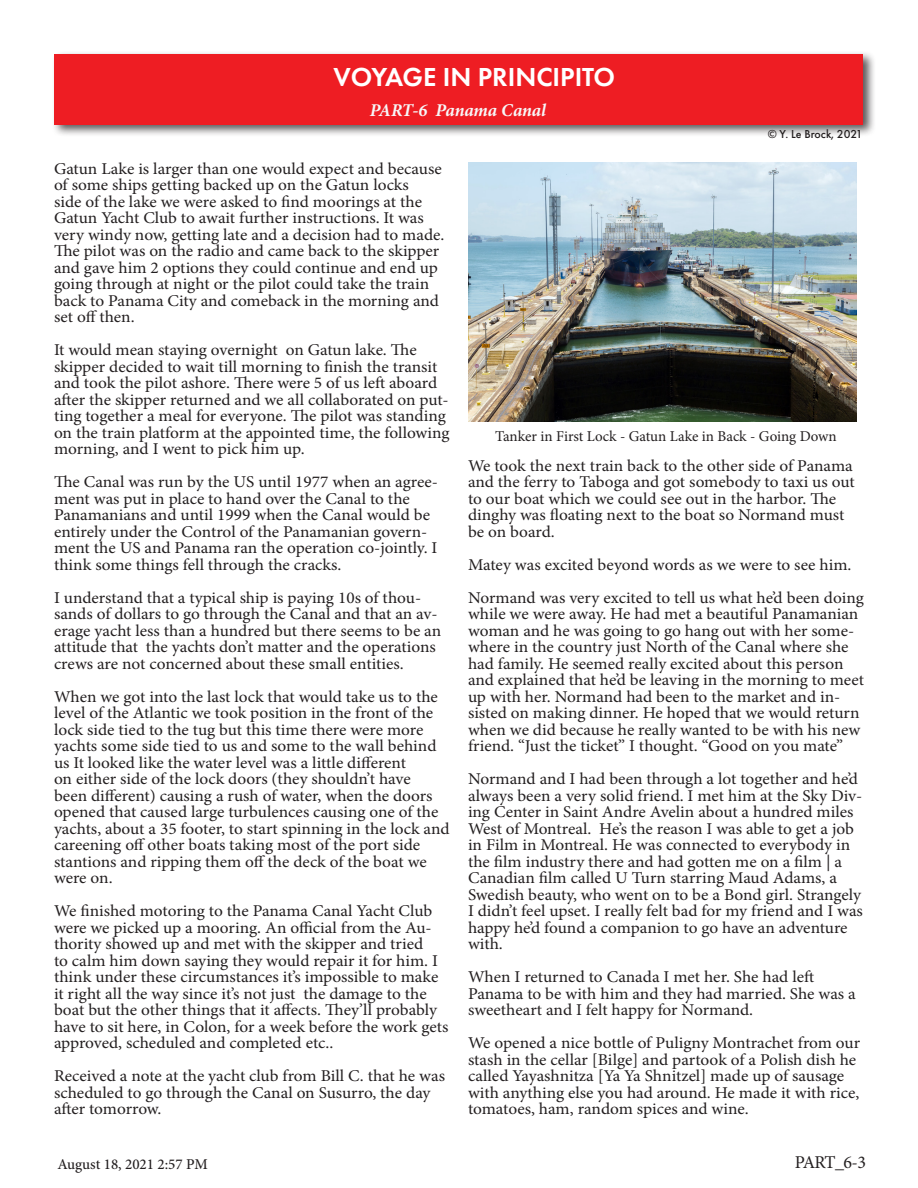
<style>
.page{position:relative;width:918px;height:1188px;background:#fff}
.page>*{position:absolute;margin:0;border:0;box-sizing:border-box;transform-origin:0 0}
.t1{font:600 27px "Futura PT";color:#fff}
.t2{font:italic 700 18px "Minion Pro";letter-spacing:-.01em;color:#f7f7f8}
.t3{font:18px "Minion Pro";color:#231f20}
.t4{font:16.5px/16.5px "Minion Pro";letter-spacing:-.005em;color:#231f20;scale:1.05 1}
.t5{font:15px "Minion Pro";color:#231f20}
.t6{font:500 15px "Minion Pro";color:#231f20}
.t7{font:500 12px "Futura PT";color:#231f20}
</style>
<div class="page">
<div style="left:51px;top:51px;width:825px;height:87px;background:#231f20;opacity:.75"></div>
<div style="left:55px;top:54px;width:808px;height:71px;background:#ee1d23"></div>
<img style="left:468px;top:162px;width:389px;height:259px">
<h1 class="t1" style="left:333px;top:60px;width:283px">VOYAGE IN PRINCIPITO</h1>
<p class="t2" style="left:370px;top:97px;width:178px">PART-6 Panama Canal</p>
<p class="t7" style="left:768px;top:127px;width:96px">© Y. Le Brock, 2021</p>
<p class="t4" style="left:54px;top:161px;width:373px">Gatun Lake is larger than one would expect and because of some ships getting backed up on the Gatun locks<br>side of the lake we were asked to find moorings at the Gatun Yacht Club to await further instructions. It was very windy now, getting late and a decision had to made.<br>The pilot was on the radio and came back to the skipper and gave him 2 options they could continue and end up going through at night or the pilot could take the train back to Panama City and comeback in the morning and set off then.</p>
<p class="t4" style="left:54px;top:342px;width:378px">It would mean staying overnight on Gatun lake. The skipper decided to wait till morning to finish the transit and took the pilot ashore. There were 5 of us left aboard after the skipper returned and we all collaborated on put&shy;ting together a meal for everyone. The pilot was standing on the train platform at the appointed time, the following morning, and I went to pick him up.</p>
<p class="t4" style="left:54px;top:474px;width:367px">The Canal was run by the US until 1977 when an agree&shy;ment was put in place to hand over the Canal to the Panamanians and until 1999 when the Canal would be entirely under the Control of the Panamanian govern&shy;ment the US and Panama ran the operation co-jointly. I think some things fell through the cracks.</p>
<p class="t4" style="left:54px;top:590px;width:370px">I understand that a typical ship is paying 10s of thou&shy;sands of dollars to go through the Canal and that an av&shy;erage yacht less than a hundred but there seems to be an attitude that the yachts don’t matter and the operations crews are not concerned about these small entities.</p>
<p class="t4" style="left:54px;top:689px;width:378px">When we got into the last lock that would take us to the level of the Atlantic we took position in the front of the lock side tied to the tug but this time there were more yachts some side tied to us and some to the wall behind us It looked like the water level was a little different<br>on either side of the lock doors (they shouldn’t have<br>been different) causing a rush of water, when the doors opened that caused large turbulences causing one of the yachts, about a 35 footer, to start spinning in the lock and careening off other boats taking most of the port side stantions and ripping them off the deck of the boat we were on.</p>
<p class="t4" style="left:54px;top:903px;width:377px">We finished motoring to the Panama Canal Yacht Club were we picked up a mooring. An official from the Au&shy;thority showed up and met with the skipper and tried<br>to calm him down saying they would repair it for him. I think under these circumstances it’s impossible to make it right all the way since it’s not just the damage to the boat but the other things that it affects. They’ll probably have to sit here, in Colon, for a week before the work gets approved, scheduled and completed etc..</p>
<p class="t4" style="left:54px;top:1068px;width:374px">Received a note at the yacht club from Bill C. that he was scheduled to go through the Canal on Susurro, the day after tomorrow.</p>
<p class="t5" style="left:495px;top:426px;width:343px">Tanker in First Lock - Gatun Lake in Back - Going Down</p>
<p class="t4" style="left:468px;top:458px;width:370px">We took the next train back to the other side of Panama and the ferry to Taboga and got somebody to taxi us out to our boat which we could see out in the harbor. The dinghy was floating next to the boat so Normand must be on board.</p>
<p class="t4" style="left:468px;top:557px;width:367px">Matey was excited beyond words as we were to see him.</p>
<p class="t4" style="left:468px;top:590px;width:379px">Normand was very excited to tell us what he’d been doing while we were away. He had met a beautiful Panamanian woman and he was going to go hang out with her some&shy;where in the country just North of the Canal where she had family. He seemed really excited about this person and explained that he’d be leaving in the morning to meet up with her. Normand had been to the market and in&shy;sisted on making dinner. He hoped that we would return when we did because he really wanted to be with his new friend. “Just the ticket” I thought. “Good on you mate”</p>
<p class="t4" style="left:468px;top:771px;width:378px">Normand and I had been through a lot together and he’d always been a very solid friend. I met him at the Sky Div&shy;ing Center in Saint Andre Avelin about a hundred miles West of Montreal. He’s the reason I was able to get a job in Film in Montreal. He was connected to everybody in the film industry there and had gotten me on a film | a Canadian film called U Turn starring Maud Adams, a Swedish beauty, who went on to be a Bond girl. Strangely I didn’t feel upset. I really felt bad for my friend and I was happy he’d found a companion to go have an adventure with.</p>
<p class="t4" style="left:468px;top:969px;width:371px">When I returned to Canada I met her. She had left<br>Panama to be with him and they had married. She was a sweetheart and I felt happy for Normand.</p>
<p class="t4" style="left:468px;top:1035px;width:375px">We opened a nice bottle of Puligny Montrachet from our stash in the cellar [Bilge] and partook of a Polish dish he called Yayashnitza [Ya Ya Shnitzel] made up of sausage with anything else you had around. He made it with rice, tomatoes, ham, random spices and wine.</p>
<p class="t6" style="left:57px;top:1154px;width:152px">August 18, 2021 2:57 PM</p>
<p class="t3" style="left:795px;top:1150px;width:73px">PART_6-3</p>
</div>
